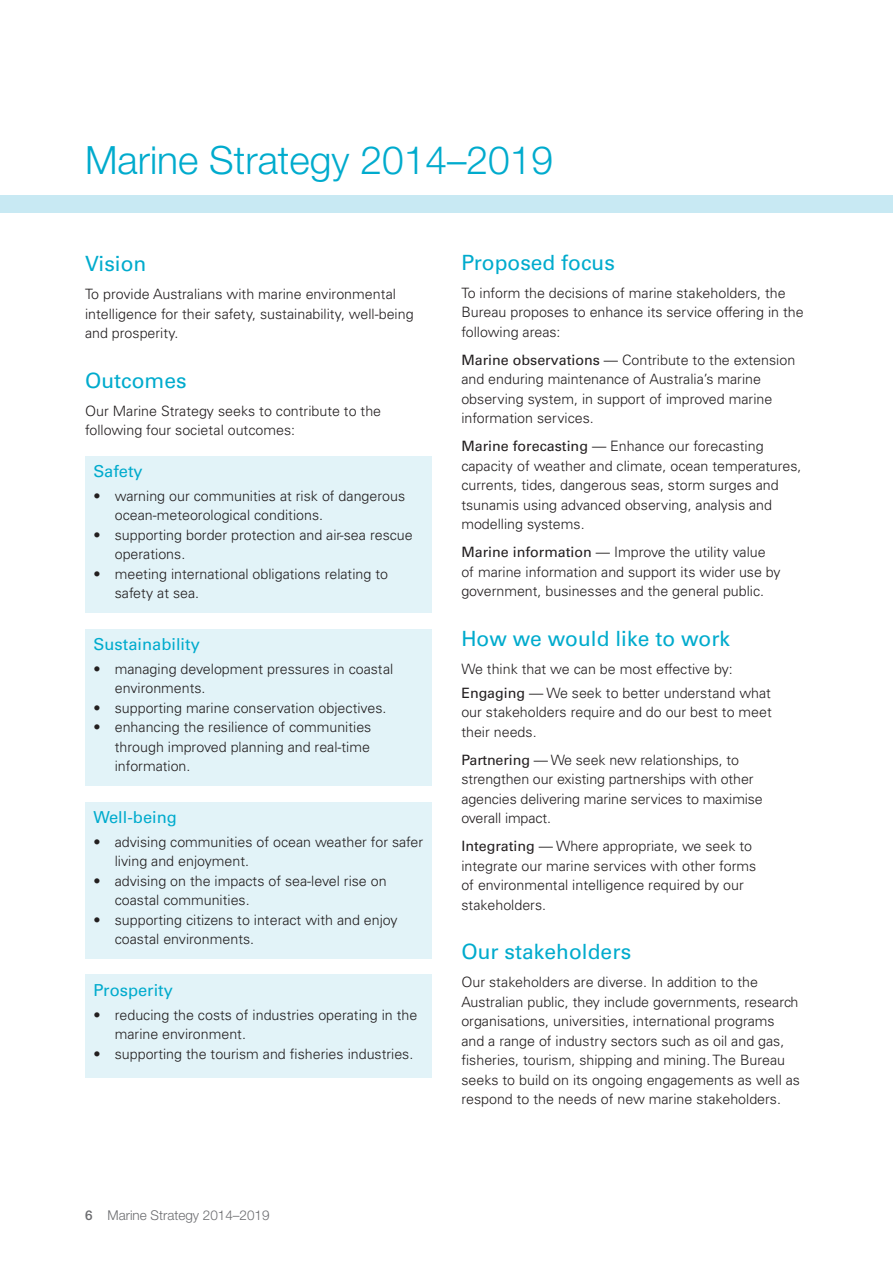
<style>
.page{position:relative;width:893px;height:1263px;background:#fff}
.page>*{position:absolute;margin:0;border:0;box-sizing:border-box;transform-origin:0 0}
.t1{font:300 39px "Helvetica Neue CE";color:#00abcd}
.t2{font:500 21px "Univers CE";color:#00abcd}
.t3{font:500 16.5px "Univers CE";color:#00abcd}
.t4{font:300 14.25px/19.5px "Univers";color:#231f20}
.t5{font:300 13.5px "Helvetica Neue CE";color:#6c6d70}
.s1{font-family:"Univers CE";font-weight:500}
.s2{font-weight:500}
</style>
<div class="page">
<div style="left:0;top:196px;width:893px;height:17px;background:#c8e9f3"></div>
<div style="left:85px;top:456px;width:347px;height:156px;background:#e2f3f8"></div>
<div style="left:85px;top:629px;width:347px;height:156px;background:#e2f3f8"></div>
<div style="left:85px;top:802px;width:347px;height:156px;background:#e2f3f8"></div>
<div style="left:85px;top:975px;width:347px;height:103px;background:#e2f3f8"></div>
<h1 class="t1" style="left:85px;top:137px;width:470px">Marine Strategy 2014–2019</h1>
<h2 class="t2" style="left:85px;top:252px;width:63px">Vision</h2>
<p class="t4" style="left:85px;top:284px;width:330px">To provide Australians with marine environmental intelligence for their safety, sustainability, well-being and prosperity.</p>
<h2 class="t2" style="left:85px;top:368px;width:103px">Outcomes</h2>
<p class="t4" style="left:85px;top:401px;width:298px">Our Marine Strategy seeks to contribute to the following four societal outcomes:</p>
<h3 class="t3" style="left:94px;top:462px;width:51px">Safety</h3>
<p class="t4" style="left:115px;top:486px;width:292px;text-indent:-21px">• warning our communities at risk of dangerous ocean-meteorological conditions.</p>
<p class="t4" style="left:115px;top:525px;width:299px;text-indent:-21px">• supporting border protection and air-sea rescue operations.</p>
<p class="t4" style="left:115px;top:564px;width:275px;text-indent:-21px">• meeting international obligations relating to safety at sea.</p>
<h3 class="t3" style="left:94px;top:635px;width:108px">Sustainability</h3>
<p class="t4" style="left:115px;top:659px;width:280px;text-indent:-21px">• managing development pressures in coastal environments.</p>
<p class="t4" style="left:94px;top:698px;width:294px">• supporting marine conservation objectives.</p>
<p class="t4" style="left:115px;top:718px;width:258px;text-align:justify;text-indent:-21px">• enhancing the resilience of communities through improved planning and real-time information.</p>
<h3 class="t3" style="left:94px;top:808px;width:85px">Well-being</h3>
<p class="t4" style="left:115px;top:832px;width:310px;text-indent:-21px">• advising communities of ocean weather for safer living and enjoyment.</p>
<p class="t4" style="left:115px;top:871px;width:273px;text-indent:-21px">• advising on the impacts of sea-level rise on coastal communities.</p>
<p class="t4" style="left:115px;top:910px;width:284px;text-indent:-21px">• supporting citizens to interact with and enjoy coastal environments.</p>
<h3 class="t3" style="left:94px;top:980px;width:81px">Prosperity</h3>
<p class="t4" style="left:115px;top:1005px;width:304px;text-indent:-21px">• reducing the costs of industries operating in the marine environment.</p>
<p class="t4" style="left:94px;top:1044px;width:321px">• supporting the tourism and fisheries industries.</p>
<h2 class="t2" style="left:461px;top:250px;width:155px">Proposed focus</h2>
<p class="t4" style="left:461px;top:283px;width:344px">To inform the decisions of marine stakeholders, the<br>Bureau proposes to enhance its service offering in the following areas:</p>
<p class="t4" style="left:461px;top:350px;width:335px"><span class="s1">Marine observations</span> — Contribute to the extension and enduring maintenance of Australia’s marine observing system, in support of improved marine information services.</p>
<p class="t4" style="left:461px;top:437px;width:342px"><span class="s1">Marine forecasting</span> — Enhance our forecasting capacity of weather and climate, ocean temperatures, currents, tides, dangerous seas, storm surges and tsunamis using advanced observing, analysis and modelling systems.</p>
<p class="t4" style="left:461px;top:543px;width:321px"><span class="s1">Marine information</span> — Improve the utility value of marine information and support its wider use by government, businesses and the general public.</p>
<h2 class="t2" style="left:461px;top:626px;width:270px">How we would like to work</h2>
<p class="t4" style="left:461px;top:659px;width:273px">We think that we can be most effective by:</p>
<p class="t4" style="left:461px;top:683px;width:312px;text-align:justify"><span class="s1">Engaging</span> — We seek to better understand what our stakeholders require and do our best to meet their needs.</p>
<p class="t4" style="left:461px;top:750px;width:303px"><span class="s1">Partnering</span> — We seek new relationships, to strengthen our existing partnerships with other agencies delivering marine services to maximise overall impact.</p>
<p class="t4" style="left:461px;top:836px;width:296px"><span class="s1">Integrating</span> — Where appropriate, we seek to integrate our marine services with other forms of environmental intelligence required by our stakeholders.</p>
<h2 class="t2" style="left:461px;top:940px;width:172px">Our stakeholders</h2>
<p class="t4" style="left:461px;top:972px;width:340px">Our stakeholders are diverse. In addition to the Australian public, they include governments, research organisations, universities, international programs and a range of industry sectors such as oil and gas, fisheries, tourism, shipping and mining. The Bureau seeks to build on its ongoing engagements as well as respond to the needs of new marine stakeholders.</p>
<p class="t5" style="left:85px;top:1207px;width:186px"><span class="s2">6</span> Marine Strategy 2014–2019</p>
</div>
